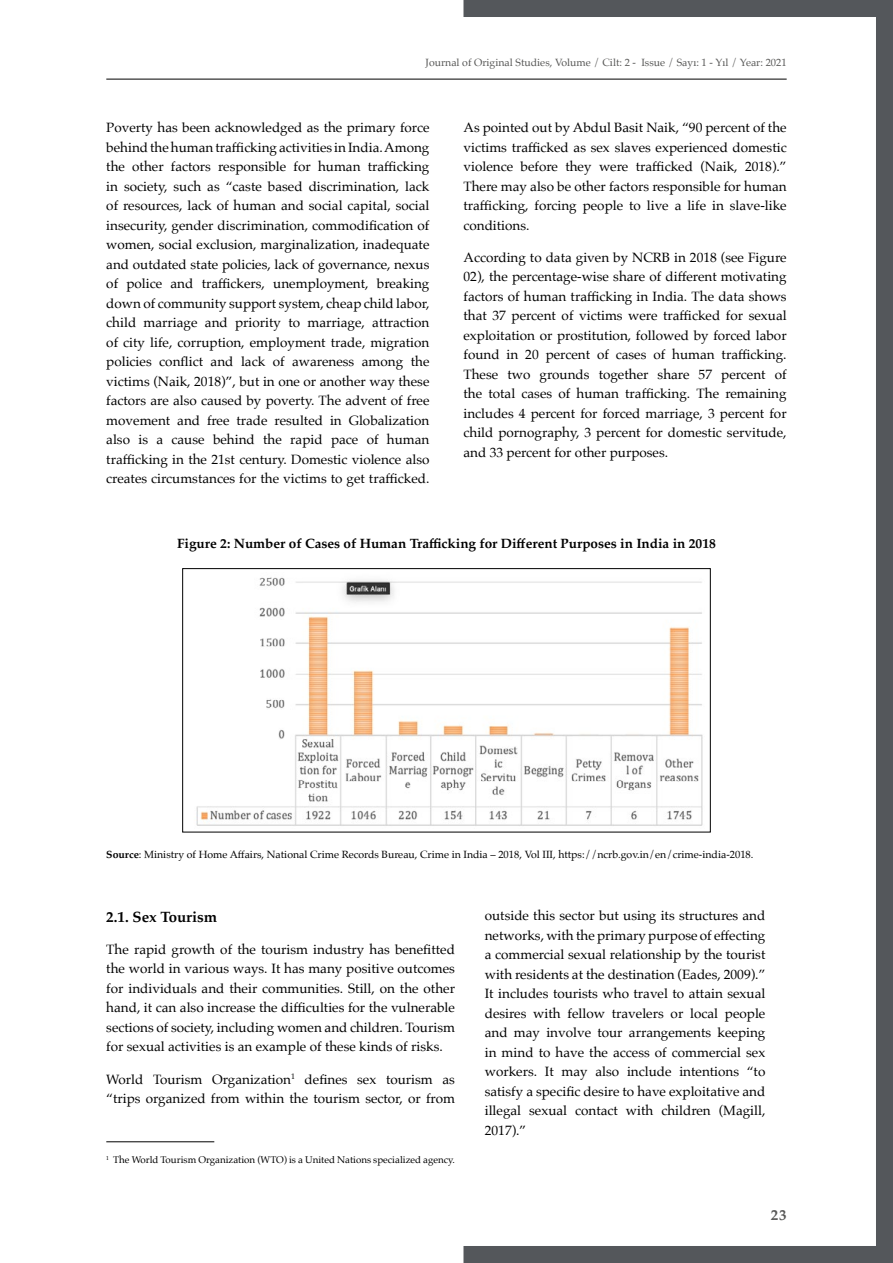
<style>
.page{position:relative;width:893px;height:1263px;background:#fff}
.page>*{position:absolute;margin:0;border:0;box-sizing:border-box;transform-origin:0 0}
.t1{font:700 15px "Palatino";color:#000}
.t2{font:700 15px "Palatino";color:#575756}
.t3{font:13.5px/19.5px "Palatino";color:#000;text-align:justify}
.t4{font:700 13.5px "Palatino";color:#000}
.t5{font:10.5px "Palatino";color:#000}
.t6{font:10.5px "Palatino";color:#575756}
.t7{font:9.75px "Palatino";color:#000}
.s1{font-weight:700}
</style>
<div class="page">
<svg style="left:463px;top:0;width:430px;height:1263px"></svg>
<hr style="left:106px;top:79px;width:681px;height:1px;background:#000">
<img style="left:196px;top:572px;width:512px;height:257px">
<div style="left:183px;top:568px;width:527px;height:264px;border:1px solid #000"></div>
<hr style="left:106px;top:1141px;width:108px;height:1px;background:#000">
<p class="t6" style="left:426px;top:53px;width:363px">Journal of Original Studies, Volume / Cilt: 2 - Issue / Sayı: 1 - Yıl / Year: 2021</p>
<p class="t3" style="left:106px;top:118px;width:325px">Poverty has been acknowledged as the primary force behind the human trafficking activities in India. Among the other factors responsible for human trafficking in society, such as “caste based discrimination, lack of resources, lack of human and social capital, social insecurity, gender discrimination, commodification of women, social exclusion, marginalization, inadequate and outdated state policies, lack of governance, nexus of police and traffickers, unemployment, breaking down of community support system, cheap child labor, child marriage and priority to marriage, attraction of city life, corruption, employment trade, migration policies conflict and lack of awareness among the victims (Naik, 2018)”, but in one or another way these factors are also caused by poverty. The advent of free movement and free trade resulted in Globalization also is a cause behind the rapid pace of human trafficking in the 21st century. Domestic violence also creates circumstances for the victims to get trafficked.</p>
<p class="t3" style="left:463px;top:118px;width:325px">As pointed out by Abdul Basit Naik, “90 percent of the victims trafficked as sex slaves experienced domestic violence before they were trafficked (Naik, 2018).” There may also be other factors responsible for human trafficking, forcing people to live a life in slave-like conditions.</p>
<p class="t3" style="left:463px;top:247px;width:325px">According to data given by NCRB in 2018 (see Figure 02), the percentage-wise share of different motivating factors of human trafficking in India. The data shows that 37 percent of victims were trafficked for sexual exploitation or prostitution, followed by forced labor found in 20 percent of cases of human trafficking.<br>These two grounds together share 57 percent of the total cases of human trafficking. The remaining includes 4 percent for forced marriage, 3 percent for child pornography, 3 percent for domestic servitude, and 33 percent for other purposes.</p>
<p class="t4" style="left:177px;top:532px;width:540px">Figure 2: Number of Cases of Human Trafficking for Different Purposes in India in 2018</p>
<p class="t5" style="left:106px;top:845px;width:649px"><span class="s1">Source</span>: Ministry of Home Affairs, National Crime Records Bureau, Crime in India – 2018, Vol III, https://ncrb.gov.in/en/crime-india-2018.</p>
<p class="t1" style="left:106px;top:904px;width:112px">2.1. Sex Tourism</p>
<p class="t3" style="left:106px;top:939px;width:350px">The rapid growth of the tourism industry has benefitted the world in various ways. It has many positive outcomes for individuals and their communities. Still, on the other hand, it can also increase the difficulties for the vulnerable sections of society, including women and children. Tourism for sexual activities is an example of these kinds of risks.</p>
<p class="t3" style="left:106px;top:1069px;width:350px">World Tourism Organization<sup>1</sup> defines sex tourism as “trips organized from within the tourism sector, or from</p>
<p class="t7" style="left:106px;top:1151px;width:350px"><sup>1</sup> The World Tourism Organization (WTO) is a United Nations specialized agency.</p>
<p class="t3" style="left:485px;top:906px;width:282px">outside this sector but using its structures and networks, with the primary purpose of effecting a commercial sexual relationship by the tourist with residents at the destination (Eades, 2009).” It includes tourists who travel to attain sexual desires with fellow travelers or local people and may involve tour arrangements keeping in mind to have the access of commercial sex workers. It may also include intentions “to satisfy a specific desire to have exploitative and illegal sexual contact with children (Magill, 2017).”</p>
<p class="t2" style="left:771px;top:1202px;width:17px">23</p>
</div>
